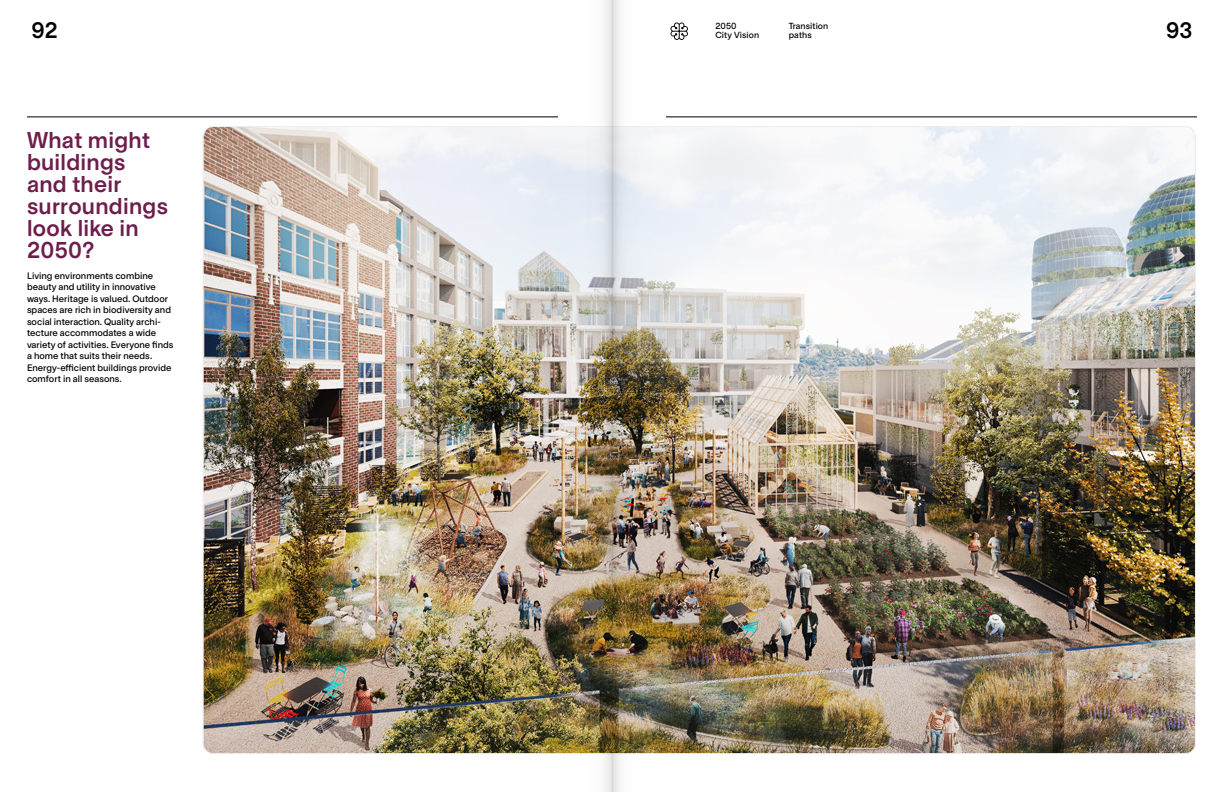
<style>
.page{position:relative;width:1224px;height:792px;background:#fff}
.page>*{position:absolute;margin:0;border:0;box-sizing:border-box;transform-origin:0 0}
.t1{font:600 22px/22px "Superpose";letter-spacing:.015em;color:#6e1e4b}
.t2{font:600 21.5px "Superpose";color:#000}
.t3{font:500 9px/11.5px "Superpose";color:#000}
.t4{font:500 8.5px/9.5px "Superpose";letter-spacing:.01em;color:#000}
</style>
<div class="page">
<hr style="left:666px;top:117px;width:531px;height:1px;background:#000">
<hr style="left:27px;top:117px;width:531px;height:1px;background:#000">
<img style="left:204px;top:128px;width:990px;height:624px">
<img style="left:612px;top:0;width:91px;height:792px">
<img style="left:521px;top:0;width:91px;height:792px">
<h2 class="t2" style="left:32px;top:15px;width:28px">92</h2>
<h2 class="t2" style="left:1166px;top:15px;width:28px">93</h2>
<p class="t4" style="left:715px;top:21px;width:45px">2050<br>City Vision</p>
<p class="t4" style="left:789px;top:21px;width:41px">Transition paths</p>
<h1 class="t1" style="left:27px;top:128px;width:143px">What might buildings and their surroundings look like in<br>2050?</h1>
<p class="t3" style="left:27px;top:269px;width:148px">Living environments combine beauty and utility in innovative ways. Heritage is valued. Outdoor spaces are rich in biodiversity and social interaction. Quality archi&shy;tecture accommodates a wide variety of activities. Everyone finds a home that suits their needs.<br>Energy-efficient buildings provide comfort in all seasons.</p>
</div>
